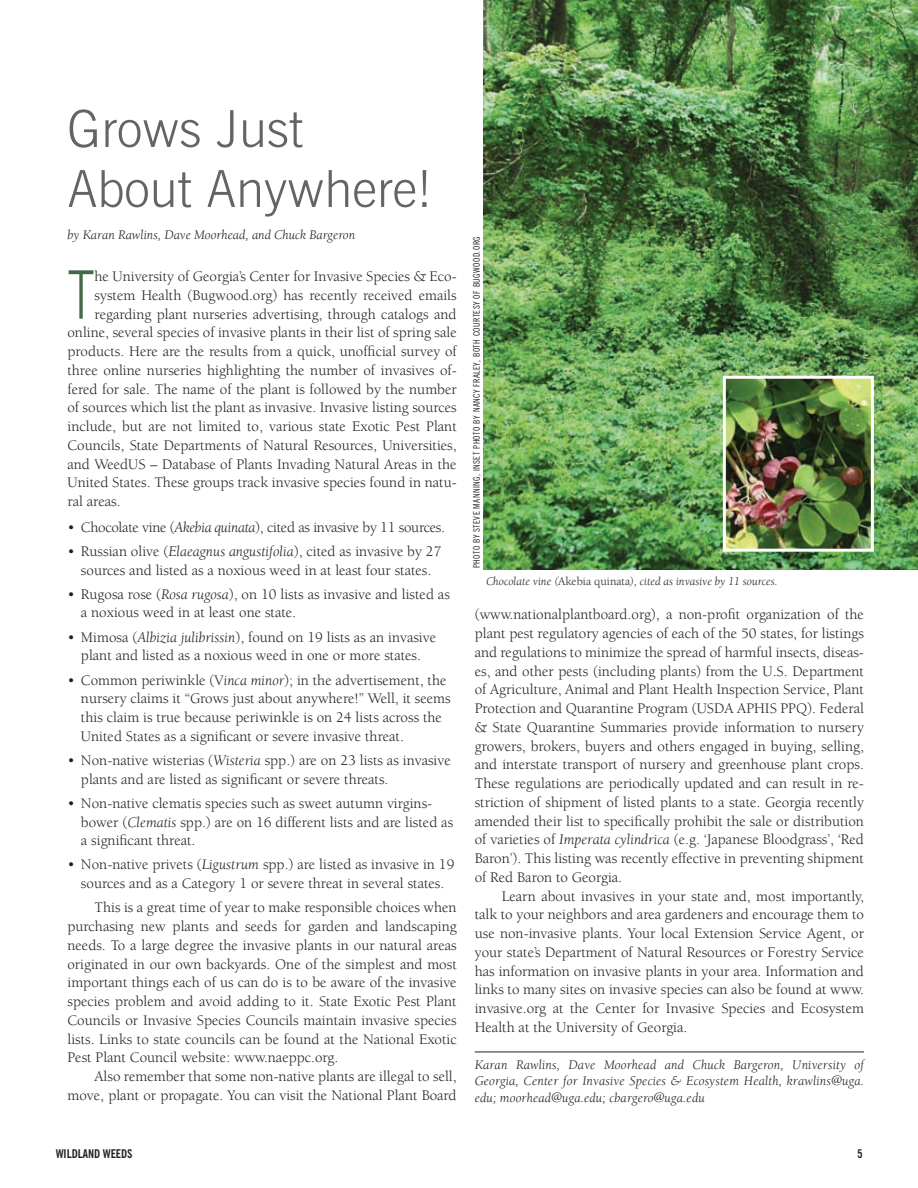
<style>
.page{position:relative;width:918px;height:1188px;background:#fff}
.page>*{position:absolute;margin:0;border:0;box-sizing:border-box;transform-origin:0 0}
.t1{font:300 66.9px "News Gothic BT";color:#456846;scale:.75 1}
.t2{font:300 51px/60px "News Gothic BT";color:#636466}
.t3{font:15px/18.8px "Berkeley";color:#231f20}
.t4{font:15px "Berkeley";letter-spacing:-.02em;color:#231f20}
.t5{font:italic 13.5px/16.5px "Berkeley";letter-spacing:.01em;color:#231f20;text-align:justify}
.t6{font:italic 12px "Berkeley";color:#231f20}
.t7{font:700 condensed 12px "News Gothic BT";color:#231f20}
.t8{font:condensed 9px "News Gothic BT";letter-spacing:.05em;color:#231f20}
.s1{font-style:italic}
.s2{font-style:normal}
</style>
<div class="page">
<hr style="left:475px;top:1052px;width:389px;height:1px;background:#231f20">
<img style="left:484px;top:0;width:434px;height:569px">
<img style="left:727px;top:380px;width:143px;height:168px">
<div style="left:723px;top:376px;width:151px;height:176px;border:3px solid #fff"></div>
<h2 class="t2" style="left:68px;top:98px;width:366px">Grows Just<br>About Anywhere!</h2>
<p class="t5" style="left:67px;top:227px;width:289px">by Karan Rawlins, Dave Moorhead, and Chuck Bargeron</p>
<h1 class="t1" style="left:68px;top:254px;width:38px">T</h1>
<p class="t3" style="left:95px;top:267px;width:364px">he University of Georgia’s Center for Invasive Species &amp; Eco-</p>
<p class="t3" style="left:95px;top:286px;width:364px">system Health (Bugwood.org) has recently received emails</p>
<p class="t3" style="left:95px;top:305px;width:364px">regarding plant nurseries advertising, through catalogs and</p>
<p class="t3" style="left:67px;top:324px;width:391px">online, several species of invasive plants in their list of spring sale</p>
<p class="t3" style="left:67px;top:342px;width:391px">products. Here are the results from a quick, unofficial survey of</p>
<p class="t3" style="left:67px;top:361px;width:391px">three online nurseries highlighting the number of invasives of-</p>
<p class="t3" style="left:67px;top:380px;width:391px">fered for sale. The name of the plant is followed by the number</p>
<p class="t3" style="left:67px;top:399px;width:391px">of sources which list the plant as invasive. Invasive listing sources</p>
<p class="t3" style="left:67px;top:417px;width:391px">include, but are not limited to, various state Exotic Pest Plant</p>
<p class="t3" style="left:67px;top:436px;width:391px">Councils, State Departments of Natural Resources, Universities,</p>
<p class="t3" style="left:67px;top:455px;width:391px">and WeedUS – Database of Plants Invading Natural Areas in the</p>
<p class="t3" style="left:67px;top:474px;width:391px">United States. These groups track invasive species found in natu-</p>
<p class="t3" style="left:67px;top:492px;width:55px">ral areas.</p>
<p class="t4" style="left:67px;top:519px;width:379px">• Chocolate vine (<span class="s1">Akebia quinata</span>), cited as invasive by 11 sources.</p>
<p class="t3" style="left:67px;top:542px;width:375px;text-align:center">• Russian olive (<span class="s1">Elaeagnus angustifolia</span>), cited as invasive by 27 sources and listed as a noxious weed in at least four states.</p>
<p class="t3" style="left:81px;top:585px;width:370px;text-indent:-14px">• Rugosa rose (<span class="s1">Rosa rugosa</span>), on 10 lists as invasive and listed as a noxious weed in at least one state.</p>
<p class="t3" style="left:67px;top:628px;width:370px;text-align:center">• Mimosa (<span class="s1">Albizia julibrissin</span>), found on 19 lists as an invasive plant and listed as a noxious weed in one or more states.</p>
<p class="t3" style="left:81px;top:671px;width:371px;text-indent:-14px">• Common periwinkle (V<span class="s1">inca minor</span>); in the advertisement, the nursery claims it “Grows just about anywhere!” Well, it seems this claim is true because periwinkle is on 24 lists across the United States as a significant or severe invasive threat.</p>
<p class="t3" style="left:81px;top:751px;width:371px;text-indent:-13px">• Non-native wisterias (<span class="s1">Wisteria</span> spp.) are on 23 lists as invasive plants and are listed as significant or severe threats.</p>
<p class="t3" style="left:81px;top:794px;width:374px;text-indent:-13px">• Non-native clematis species such as sweet autumn virgins&shy;bower (<span class="s1">Clematis</span> spp.) are on 16 different lists and are listed as a significant threat.</p>
<p class="t3" style="left:67px;top:856px;width:388px;text-align:center">• Non-native privets (<span class="s1">Ligustrum</span> spp.) are listed as invasive in 19 sources and as a Category 1 or severe threat in several states.</p>
<p class="t3" style="left:67px;top:899px;width:391px;text-align:justify;text-indent:27px">This is a great time of year to make responsible choices when purchasing new plants and seeds for garden and landscaping needs. To a large degree the invasive plants in our natural areas originated in our own backyards. One of the simplest and most important things each of us can do is to be aware of the invasive species problem and avoid adding to it. State Exotic Pest Plant Councils or Invasive Species Councils maintain invasive species lists. Links to state councils can be found at the National Exotic Pest Plant Council website: www.naeppc.org.</p>
<p class="t3" style="left:67px;top:1067px;width:391px;text-align:right">Also remember that some non-native plants are illegal to sell, move, plant or propagate. You can visit the National Plant Board</p>
<p class="t8" style="left:471px;top:568px;width:333px;rotate:-90deg">Photo by Steve Manning, inset photo by Nancy Fraley, both Courtesy of Bugwood.org</p>
<p class="t6" style="left:486px;top:575px;width:293px">Chocolate vine (<span class="s2">Akebia quinata</span>), cited as invasive by 11 sources.</p>
<p class="t3" style="left:475px;top:606px;width:391px;text-align:justify">(www.nationalplantboard.org), a non-profit organization of the plant pest regulatory agencies of each of the 50 states, for listings and regulations to minimize the spread of harmful insects, diseas&shy;es, and other pests (including plants) from the U.S. Department of Agriculture, Animal and Plant Health Inspection Service, Plant Protection and Quarantine Program (USDA APHIS PPQ). Federal &amp; State Quarantine Summaries provide information to nursery growers, brokers, buyers and others engaged in buying, selling, and interstate transport of nursery and greenhouse plant crops.<br>These regulations are periodically updated and can result in re&shy;striction of shipment of listed plants to a state. Georgia recently amended their list to specifically prohibit the sale or distribution of varieties of <span class="s1">Imperata cylindrica</span> (e.g. ‘Japanese Bloodgrass’, ‘Red Baron’). This listing was recently effective in preventing shipment of Red Baron to Georgia.</p>
<p class="t3" style="left:475px;top:887px;width:391px;text-align:justify;text-indent:27px">Learn about invasives in your state and, most importantly, talk to your neighbors and area gardeners and encourage them to use non-invasive plants. Your local Extension Service Agent, or your state’s Department of Natural Resources or Forestry Service has information on invasive plants in your area. Information and links to many sites on invasive species can also be found at www. invasive.org at the Center for Invasive Species and Ecosystem Health at the University of Georgia.</p>
<p class="t5" style="left:475px;top:1056px;width:391px">Karan Rawlins, Dave Moorhead and Chuck Bargeron, University of Georgia, Center for Invasive Species &amp; Ecosystem Health, krawlins@uga. edu; moorhead@uga.edu; cbargero@uga.edu</p>
<p class="t7" style="left:56px;top:1146px;width:78px">Wildland WEEDS</p>
<p class="t7" style="left:858px;top:1146px;width:7px">5</p>
</div>
